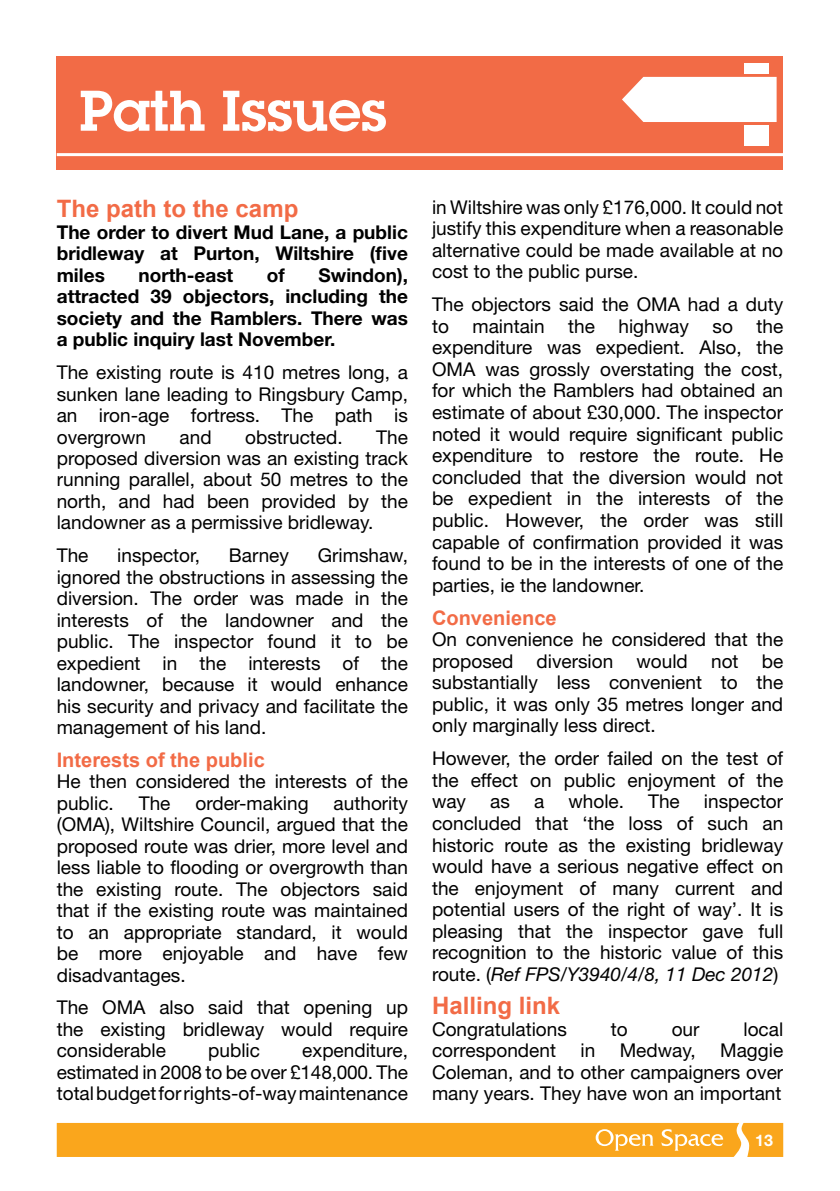
<style>
.page{position:relative;width:840px;height:1191px;background:#fff}
.page>*{position:absolute;margin:0;border:0;box-sizing:border-box;transform-origin:0 0}
.t1{font:600 56px "Lubalin Graph Std";color:#fff}
.t2{font:700 24px "Arial";color:#f26b46}
.t3{font:700 20px "Arial";color:#f26b46}
.t4{font:19px/21.6px "Helvetica Neue LT Std";color:#000;text-align:justify}
.t5{font:700 19px/21.4px "Helvetica Neue LT Std";color:#000;text-align:justify}
.t6{font:700 16px "Helvetica Neue LT Std";color:#fff}
.s1{font-style:italic}
</style>
<div class="page">
<div style="left:57px;top:57px;width:725px;height:113px;background:#f26b46"></div>
<hr style="left:57px;top:153px;width:725px;height:3px;background:#fff">
<svg style="left:622px;top:77px;width:154px;height:45px;background:#fef4f2"></svg>
<div style="left:743px;top:63px;width:24px;height:11px;background:#fff"></div>
<div style="left:743px;top:125px;width:24px;height:21px;background:#fff"></div>
<div style="left:57px;top:1123px;width:725px;height:34px;background:#faa61c"></div>
<h1 class="t1" style="left:79px;top:74px;width:308px">Path Issues</h1>
<p class="t2" style="left:57px;top:193px;width:243px">The path to the camp</p>
<p class="t5" style="left:57px;top:221px;width:352px">The order to divert Mud Lane, a public bridleway at Purton, Wiltshire (five miles</p>
<p class="t5" style="left:57px;top:264px;width:352px;text-indent:261px">Swindon), attracted 39 objectors, including the society and the Ramblers. There was a public inquiry last November.</p>
<p class="t4" style="left:57px;top:361px;width:352px">The existing route is 410 metres long, a sunken lane leading to Ringsbury Camp, an iron-age fortress. The path is overgrown</p>
<p class="t5" style="left:138px;top:264px;width:96px">north-east</p>
<p class="t5" style="left:267px;top:264px;width:19px">of</p>
<p class="t4" style="left:57px;top:426px;width:352px;text-indent:319px">The proposed diversion was an existing track running parallel, about 50 metres to the north, and had been provided by the landowner as a permissive bridleway.</p>
<p class="t4" style="left:57px;top:544px;width:33px">The</p>
<p class="t4" style="left:117px;top:544px;width:84px">inspector,</p>
<p class="t4" style="left:229px;top:544px;width:62px">Barney</p>
<p class="t4" style="left:179px;top:426px;width:34px">and</p>
<p class="t4" style="left:245px;top:426px;width:99px">obstructed.</p>
<p class="t4" style="left:57px;top:544px;width:352px;text-indent:261px">Grimshaw, ignored the obstructions in assessing the diversion. The order was made in the interests of the landowner and the public. The inspector found it to be expedient in the interests of the landowner, because it would enhance his security and privacy and facilitate the management of his land.</p>
<p class="t3" style="left:57px;top:746px;width:209px">Interests of the public</p>
<p class="t4" style="left:57px;top:770px;width:352px">He then considered the interests of the public.</p>
<p class="t4" style="left:57px;top:792px;width:352px;text-indent:277px">authority (OMA), Wiltshire Council, argued that the proposed route was drier, more level and less liable to flooding or overgrowth than the existing route. The objectors said that if the existing route was maintained to an appropriate standard, it would be more enjoyable and have few disadvantages.</p>
<p class="t4" style="left:57px;top:996px;width:352px">The OMA also said that opening up the existing bridleway would require considerable</p>
<p class="t4" style="left:139px;top:792px;width:33px">The</p>
<p class="t4" style="left:195px;top:792px;width:114px">order-making</p>
<p class="t4" style="left:57px;top:1039px;width:352px;text-indent:245px">expenditure, estimated in 2008 to be over £148,000. The total budget for rights-of-way maintenance</p>
<p class="t4" style="left:208px;top:1039px;width:53px">public</p>
<p class="t4" style="left:432px;top:196px;width:352px">in Wiltshire was only £176,000. It could not justify this expenditure when a reasonable alternative could be made available at no cost to the public purse.</p>
<p class="t4" style="left:432px;top:293px;width:352px">The objectors said the OMA had a duty to maintain the highway so the expenditure was expedient. Also, the OMA was grossly overstating the cost, for which the Ramblers had obtained an estimate of about £30,000. The inspector noted it would require significant public expenditure to restore the route. He concluded that the diversion would not be expedient in the interests of the public. However, the order was still capable of confirmation provided it was found to be in the interests of one of the parties, ie the landowner.</p>
<p class="t3" style="left:432px;top:604px;width:126px">Convenience</p>
<p class="t4" style="left:432px;top:628px;width:352px">On convenience he considered that the proposed diversion would not be substantially less convenient to the public, it was only 35 metres longer and only marginally less direct.</p>
<p class="t4" style="left:432px;top:747px;width:352px">However, the order failed on the test of the effect on public enjoyment of the way</p>
<p class="t4" style="left:432px;top:790px;width:352px;text-indent:272px">inspector concluded that ‘the loss of such an historic route as the existing bridleway would have a serious negative effect on the enjoyment of many current and potential users of the right of way’. It is pleasing that the inspector gave full recognition to the historic value of this route. (<span class="s1">Ref FPS/Y3940/4/8, 11 Dec 2012</span>)</p>
<p class="t2" style="left:432px;top:989px;width:130px">Halling link</p>
<p class="t4" style="left:432px;top:1017px;width:136px">Congratulations</p>
<p class="t4" style="left:610px;top:1017px;width:18px">to</p>
<p class="t4" style="left:671px;top:1017px;width:29px">our</p>
<p class="t4" style="left:743px;top:1017px;width:41px">local</p>
<p class="t4" style="left:432px;top:1039px;width:125px">correspondent</p>
<p class="t4" style="left:580px;top:1039px;width:16px">in</p>
<p class="t4" style="left:619px;top:1039px;width:77px">Medway,</p>
<p class="t4" style="left:490px;top:790px;width:21px">as</p>
<p class="t4" style="left:533px;top:790px;width:12px">a</p>
<p class="t4" style="left:568px;top:790px;width:57px">whole.</p>
<p class="t4" style="left:647px;top:790px;width:33px">The</p>
<p class="t4" style="left:432px;top:1039px;width:352px;text-indent:288px">Maggie Coleman, and to other campaigners over many years. They have won an important</p>
<p class="t6" style="left:754px;top:1130px;width:19px">13</p>
</div>
